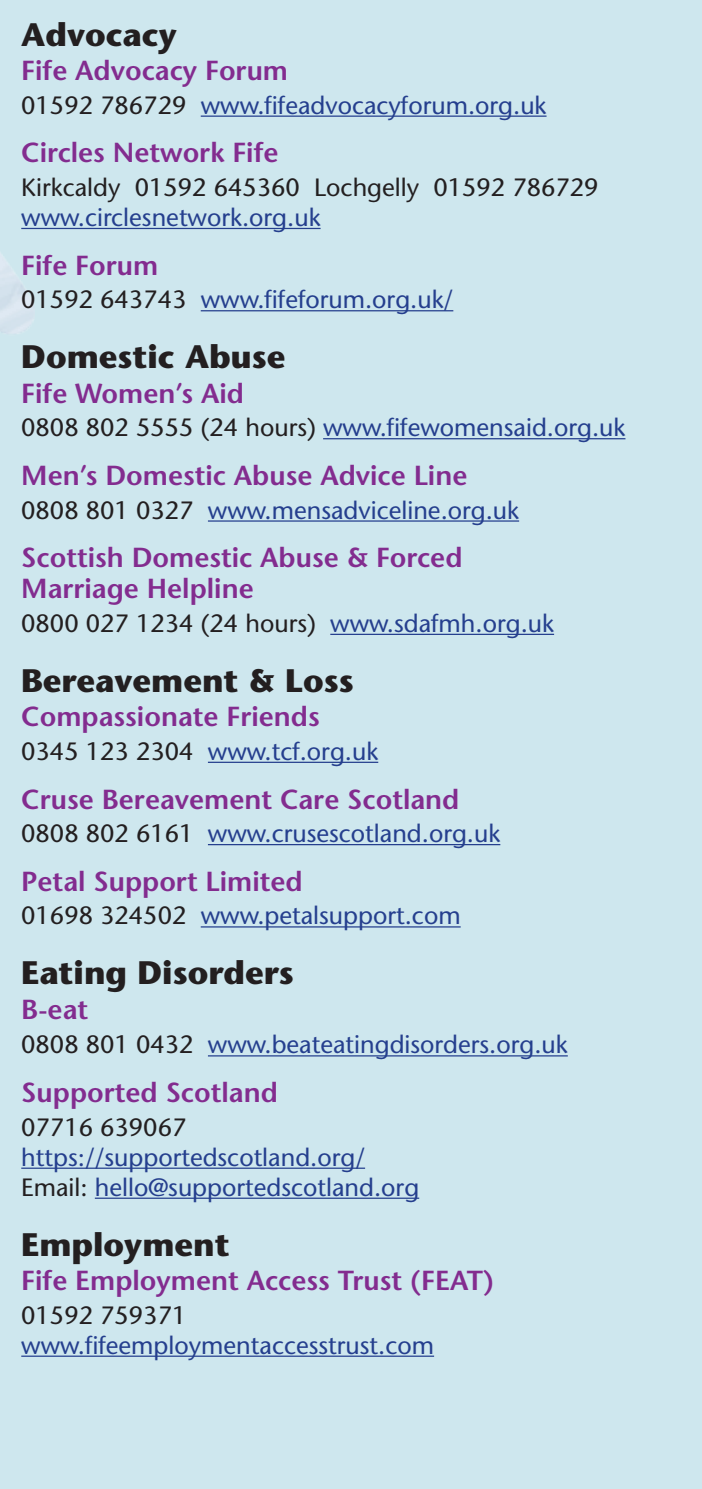
<style>
.page{position:relative;width:702px;height:1489px;background:#fff}
.page>*{position:absolute;margin:0;border:0;box-sizing:border-box;transform-origin:0 0}
.Main_Heading{font:700 32.5px "Stone Sans Std";color:#231f20}
.Organisation{font:600 27.5px/31px "Stone Sans Std";color:#832c8f}
.Body{font:500 25px/30px "Stone Sans Std";color:#253f8e}
.Body-2{font:500 25px/30px "Stone Sans Std";color:#231f20}
.s1{color:#231f20}
.s2{color:#253f8e}
</style>
<div class="page">
<div style="left:0;top:0;width:702px;height:1488px;background:#cee7ee"></div>
<img style="left:0;top:227px;width:34px;height:107px">
<hr style="left:201px;top:115px;width:345px;height:2px;background:#253f8e">
<hr style="left:21px;top:228px;width:299px;height:1px;background:#253f8e">
<hr style="left:201px;top:310px;width:252px;height:1px;background:#253f8e">
<hr style="left:323px;top:438px;width:302px;height:1px;background:#253f8e">
<hr style="left:208px;top:520px;width:311px;height:1px;background:#253f8e">
<hr style="left:330px;top:633px;width:224px;height:2px;background:#253f8e">
<hr style="left:208px;top:761px;width:170px;height:2px;background:#253f8e">
<hr style="left:208px;top:844px;width:292px;height:1px;background:#253f8e">
<hr style="left:201px;top:926px;width:259px;height:1px;background:#253f8e">
<hr style="left:208px;top:1055px;width:359px;height:1px;background:#253f8e">
<hr style="left:21px;top:1167px;width:344px;height:1px;background:#253f8e">
<hr style="left:95px;top:1197px;width:324px;height:1px;background:#253f8e">
<hr style="left:21px;top:1355px;width:413px;height:1px;background:#253f8e">
<p class="Main_Heading" style="left:21px;top:15px;width:157px">Advocacy</p>
<p class="Organisation" style="left:21px;top:55px;width:268px">Fife Advocacy Forum</p>
<p class="Body" style="left:21px;top:90px;width:526px"><span class="s1">01592 786729</span> www.fifeadvocacyforum.org.uk</p>
<p class="Organisation" style="left:21px;top:137px;width:259px">Circles Network Fife</p>
<p class="Body-2" style="left:21px;top:172px;width:579px">Kirkcaldy 01592 645360 Lochgelly 01592 786729 <span class="s2">www.circlesnetwork.org.uk</span></p>
<p class="Organisation" style="left:21px;top:249px;width:139px">Fife Forum</p>
<p class="Body" style="left:21px;top:284px;width:433px"><span class="s1">01592 643743</span> www.fifeforum.org.uk/</p>
<p class="Main_Heading" style="left:21px;top:337px;width:266px">Domestic Abuse</p>
<p class="Organisation" style="left:21px;top:377px;width:224px">Fife Women’s Aid</p>
<p class="Body" style="left:21px;top:412px;width:605px"><span class="s1">0808 802 5555 (24 hours)</span> www.fifewomensaid.org.uk</p>
<p class="Organisation" style="left:21px;top:460px;width:447px">Men’s Domestic Abuse Advice Line</p>
<p class="Body" style="left:21px;top:495px;width:499px"><span class="s1">0808 801 0327</span> www.mensadviceline.org.uk</p>
<p class="Organisation" style="left:21px;top:542px;width:443px">Scottish Domestic Abuse &amp; Forced<br>Marriage Helpline</p>
<p class="Body-2" style="left:21px;top:608px;width:534px">0800 027 1234 (24 hours) <span class="s2">www.sdafmh.org.uk</span></p>
<p class="Main_Heading" style="left:21px;top:661px;width:334px">Bereavement &amp; Loss</p>
<p class="Organisation" style="left:21px;top:701px;width:300px">Compassionate Friends</p>
<p class="Body" style="left:21px;top:736px;width:358px"><span class="s1">0345 123 2304</span> www.tcf.org.uk</p>
<p class="Organisation" style="left:21px;top:783px;width:439px">Cruse Bereavement Care Scotland</p>
<p class="Body" style="left:21px;top:818px;width:480px"><span class="s1">0808 802 6161</span> www.crusescotland.org.uk</p>
<p class="Organisation" style="left:21px;top:865px;width:283px">Petal Support Limited</p>
<p class="Body" style="left:21px;top:900px;width:441px"><span class="s1">01698 324502</span> www.petalsupport.com</p>
<p class="Main_Heading" style="left:21px;top:953px;width:274px">Eating Disorders</p>
<p class="Organisation" style="left:21px;top:993px;width:68px">B-eat</p>
<p class="Body" style="left:21px;top:1029px;width:548px"><span class="s1">0808 801 0432</span> www.beateatingdisorders.org.uk</p>
<p class="Organisation" style="left:21px;top:1076px;width:258px">Supported Scotland</p>
<p class="Body" style="left:21px;top:1111px;width:399px"><span class="s1">07716 639067 </span>https://supportedscotland.org/<br><span class="s1">Email:</span> hello@supportedscotland.org</p>
<p class="Main_Heading" style="left:21px;top:1224px;width:210px">Employment</p>
<p class="Organisation" style="left:21px;top:1264px;width:474px">Fife Employment Access Trust (FEAT)</p>
<p class="Body" style="left:21px;top:1299px;width:414px"><span class="s1">01592 759371 </span>www.fifeemploymentaccesstrust.com</p>
</div>
